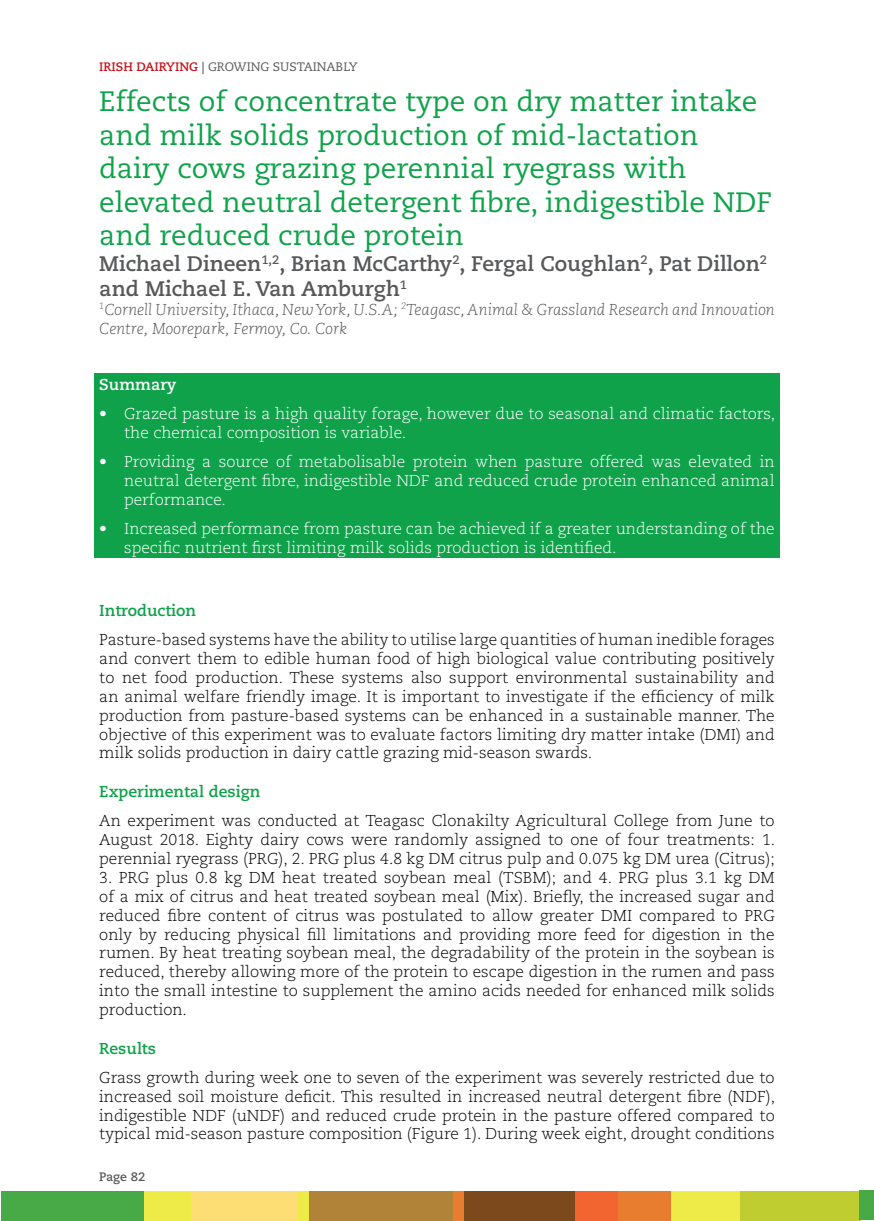
<style>
.page{position:relative;width:874px;height:1221px;background:#fff}
.page>*{position:absolute;margin:0;border:0;box-sizing:border-box;transform-origin:0 0}
.t1{font:28px/33.6px "Caecilia LT Std";color:#0fa24a}
.t2{font:700 21px/25.2px "Caecilia LT Std";color:#57585a}
.t3{font:300 15.75px/18.9px "Caecilia LT Std";color:#040503;text-align:justify}
.t4{font:300 15.75px/18.9px "Caecilia LT Std";color:#fff}
.t5{font:italic 300 15.75px/18.9px "Caecilia LT Std";color:#57585a}
.t6{font:700 15.75px "Caecilia LT Std";color:#0fa24a}
.t7{font:700 15.75px "Caecilia LT Std";color:#fff}
.t8{font:12.25px "Caecilia LT Std";color:#57585a}
.t9{font:700 12.25px "Caecilia LT Std";letter-spacing:-.005em;color:#57585a}
.s1{font-weight:700;color:#c4121a}
.s2{font-weight:700}
</style>
<div class="page">
<div style="left:1px;top:1191px;width:143px;height:29px;background:#47aa47"></div>
<div style="left:191px;top:1191px;width:108px;height:29px;background:#fdde74"></div>
<div style="left:144px;top:1191px;width:47px;height:29px;background:#eeea47"></div>
<div style="left:308px;top:1191px;width:145px;height:29px;background:#b08339"></div>
<div style="left:298px;top:1191px;width:11px;height:29px;background:#eeea47"></div>
<div style="left:463px;top:1191px;width:111px;height:29px;background:#7c491c"></div>
<div style="left:453px;top:1191px;width:10px;height:29px;background:#e87c2f"></div>
<div style="left:617px;top:1191px;width:54px;height:29px;background:#e87c2f"></div>
<div style="left:574px;top:1191px;width:43px;height:29px;background:#f26430"></div>
<div style="left:738px;top:1191px;width:122px;height:29px;background:#c0cd30"></div>
<div style="left:670px;top:1191px;width:69px;height:29px;background:#eeea47"></div>
<div style="left:858px;top:1190px;width:15px;height:29px;background:#47aa47"></div>
<div style="left:94px;top:373px;width:685px;height:184px;background:#0fa24a"></div>
<p class="t8" style="left:99px;top:59px;width:260px"><span class="s1">IRISH DAIRYING</span> <span class="s2">|</span> GROWING SUSTAINABLY</p>
<h1 class="t1" style="left:99px;top:85px;width:673px">Effects of concentrate type on dry matter intake and milk solids production of mid-lactation dairy cows grazing perennial ryegrass with elevated neutral detergent fibre, indigestible NDF and reduced crude protein</h1>
<h2 class="t2" style="left:99px;top:251px;width:669px">Michael Dineen<sup>1,2</sup>, Brian McCarthy<sup>2</sup>, Fergal Coughlan<sup>2</sup>, Pat Dillon<sup>2 </sup>and Michael E. Van Amburgh<sup>1</sup></h2>
<p class="t5" style="left:99px;top:300px;width:676px"><sup>1</sup>Cornell University, Ithaca, New York, U.S.A; <sup>2</sup>Teagasc, Animal &amp; Grassland Research and Innovation<br>Centre, Moorepark, Fermoy, Co. Cork</p>
<p class="t7" style="left:99px;top:375px;width:79px">Summary</p>
<p class="t4" style="left:124px;top:404px;width:652px;text-indent:-25px">• Grazed pasture is a high quality forage, however due to seasonal and climatic factors, the chemical composition is variable.</p>
<p class="t4" style="left:124px;top:452px;width:651px;text-align:justify;text-indent:-25px">• Providing a source of metabolisable protein when pasture offered was elevated in neutral detergent fibre, indigestible NDF and reduced crude protein enhanced animal performance.</p>
<p class="t4" style="left:124px;top:519px;width:651px;text-indent:-25px">• Increased performance from pasture can be achieved if a greater understanding of the specific nutrient first limiting milk solids production is identified.</p>
<p class="t6" style="left:99px;top:601px;width:98px">Introduction</p>
<p class="t3" style="left:99px;top:630px;width:676px">Pasture-based systems have the ability to utilise large quantities of human inedible forages and convert them to edible human food of high biological value contributing positively to net food production. These systems also support environmental sustainability and an animal welfare friendly image. It is important to investigate if the efficiency of milk production from pasture-based systems can be enhanced in a sustainable manner. The objective of this experiment was to evaluate factors limiting dry matter intake (DMI) and milk solids production in dairy cattle grazing mid-season swards.</p>
<p class="t6" style="left:99px;top:782px;width:162px">Experimental design</p>
<p class="t3" style="left:99px;top:811px;width:677px">An experiment was conducted at Teagasc Clonakilty Agricultural College from June to August 2018. Eighty dairy cows were randomly assigned to one of four treatments: 1. perennial ryegrass (PRG), 2. PRG plus 4.8 kg DM citrus pulp and 0.075 kg DM urea (Citrus);</p>
<p class="t3" style="left:99px;top:868px;width:676px">3. PRG plus 0.8 kg DM heat treated soybean meal (TSBM); and 4. PRG plus 3.1 kg DM of a mix of citrus and heat treated soybean meal (Mix). Briefly, the increased sugar and reduced fibre content of citrus was postulated to allow greater DMI compared to PRG only by reducing physical fill limitations and providing more feed for digestion in the rumen. By heat treating soybean meal, the degradability of the protein in the soybean is reduced, thereby allowing more of the protein to escape digestion in the rumen and pass into the small intestine to supplement the amino acids needed for enhanced milk solids production.</p>
<p class="t6" style="left:99px;top:1039px;width:58px">Results</p>
<p class="t3" style="left:99px;top:1068px;width:677px">Grass growth during week one to seven of the experiment was severely restricted due to increased soil moisture deficit. This resulted in increased neutral detergent fibre (NDF), indigestible NDF (uNDF) and reduced crude protein in the pasture offered compared to typical mid-season pasture composition (Figure 1). During week eight, drought conditions</p>
<p class="t9" style="left:99px;top:1169px;width:47px">Page 82</p>
</div>
